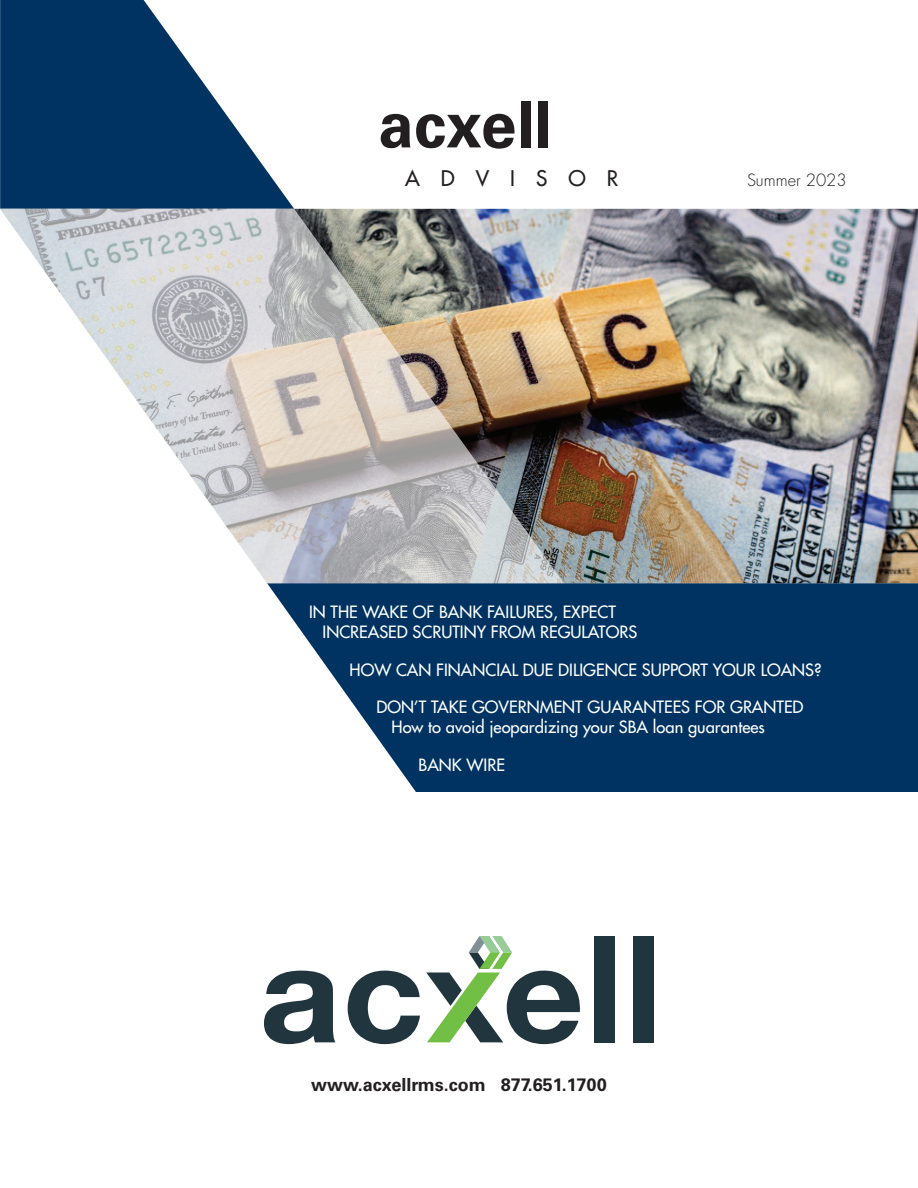
<style>
.page{position:relative;width:918px;height:1188px;background:#fff}
.page>*{position:absolute;margin:0;border:0;box-sizing:border-box;transform-origin:0 0}
.t1{font:700 64.5px "Univers LT Std";color:#231f20}
.t2{font:500 21px "Futura Std";letter-spacing:1em;color:#231f20}
.t3{font:700 18px "Univers LT Std";color:#231f20}
.t4{font:500 16.5px/19.8px "Futura Std";color:#fff}
.t5{font:300 16.5px "Futura Std";color:#231f20}
</style>
<div class="page">
<svg style="left:0;top:0;width:294px;height:209px;fill:#003361"></svg>
<svg style="left:267px;top:583px;width:651px;height:209px;background:#1d4a73"></svg>
<img style="left:564px;top:209px;width:354px;height:374px">
<img style="left:0;top:209px;width:564px;height:374px">
<svg style="left:264px;top:971px;width:71px;height:73px"></svg>
<svg style="left:348px;top:971px;width:72px;height:73px"></svg>
<div style="left:595px;top:936px;width:20px;height:106px;background:#21353f"></div>
<div style="left:634px;top:936px;width:20px;height:106px;background:#21353f"></div>
<svg style="left:426px;top:936px;width:154px;height:108px"></svg>
<h1 class="t1" style="left:378px;top:87px;width:176px">acxell</h1>
<p class="t2" style="left:405px;top:165px;width:215px">ADVISOR</p>
<p class="t5" style="left:747px;top:170px;width:101px">Summer 2023</p>
<p class="t4" style="left:323px;top:602px;width:316px;text-indent:-13px">IN THE WAKE OF BANK FAILURES, EXPECT<br>INCREASED SCRUTINY FROM REGULATORS</p>
<p class="t4" style="left:350px;top:660px;width:473px">HOW CAN FINANCIAL DUE DILIGENCE SUPPORT YOUR LOANS?</p>
<p class="t4" style="left:392px;top:697px;width:414px;text-indent:-15px">DON’T TAKE GOVERNMENT GUARANTEES FOR GRANTED<br>How to avoid jeopardizing your SBA loan guarantees</p>
<p class="t4" style="left:419px;top:755px;width:88px">BANK WIRE</p>
<p class="t3" style="left:311px;top:1074px;width:297px">www.acxellrms.com 877.651.1700</p>
</div>
